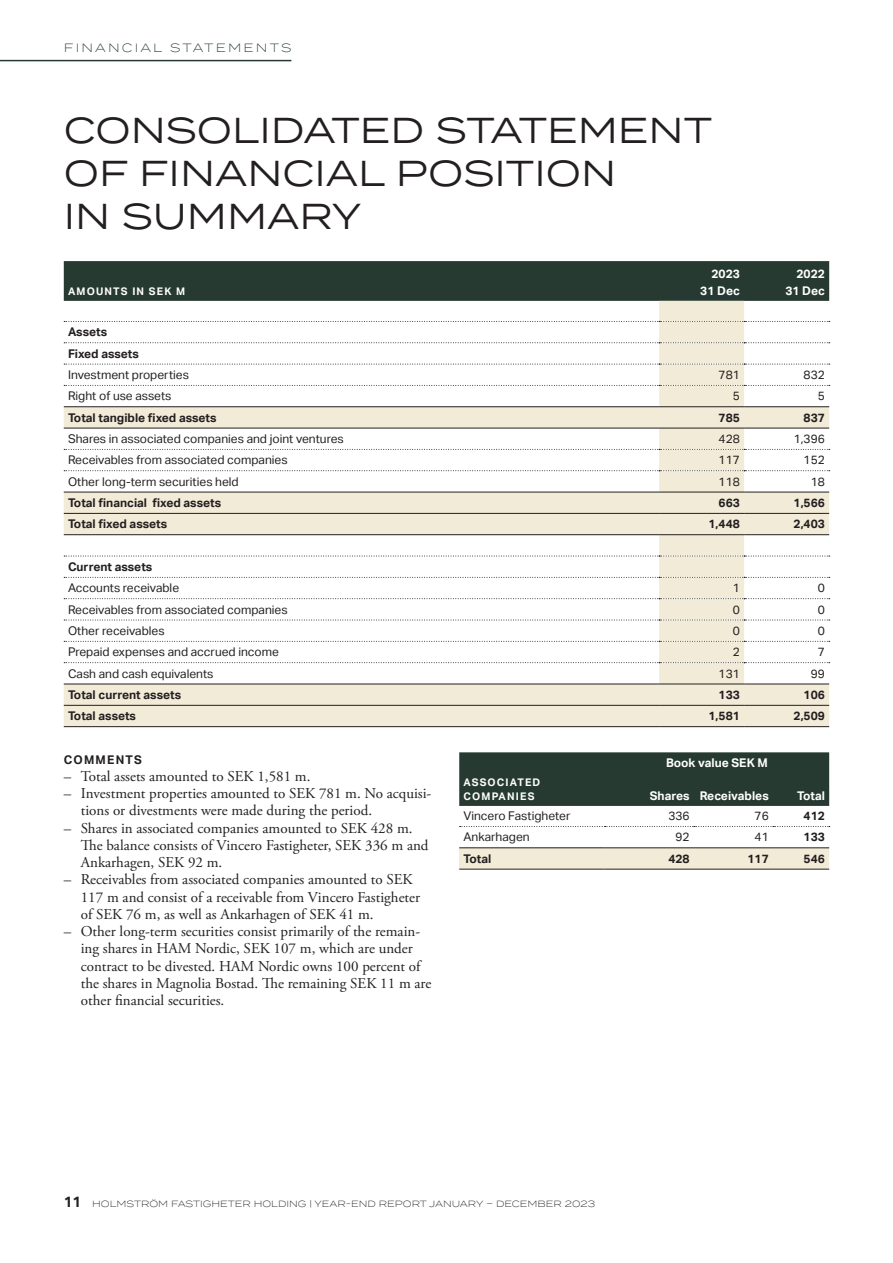
<style>
.page{position:relative;width:893px;height:1263px;background:#fff}
.page>*{position:absolute;margin:0;border:0;box-sizing:border-box;transform-origin:0 0}
.t1{font:36px/43.2px "Termina";color:#231f20}
.t2{font:15px/17.2px "Adobe Garamond Pro";color:#231f20}
.t3{font:12px "Aktiv Grotesk";color:#231f20}
.t4{font:700 12px/21.3px "Aktiv Grotesk";color:#231f20}
.t5{font:700 12px "Aktiv Grotesk";color:#fff}
.t6{font:300 12px "Termina";color:#273a32}
.t7{font:700 12px "Aktiv Grotesk";letter-spacing:.1em;color:#231f20}
.t8{font:700 10.5px/13.5px "Aktiv Grotesk";letter-spacing:.11em;color:#fff}
.t9{font:300 9px "Termina";color:#231f20}
.s1{font-family:"Aktiv Grotesk";font-weight:700;font-size:15px}
</style>
<div class="page">
<hr style="left:0;top:60px;width:291px;height:1px;background:#273a32">
<div style="left:64px;top:261px;width:765px;height:40px;background:#273a32"></div>
<svg style="left:659px;top:301px;width:170px;height:425px;fill:#f2ebd8"></svg>
<svg style="left:64px;top:407px;width:595px;height:319px"></svg>
<svg style="left:64px;top:321px;width:766px;height:1px"></svg>
<svg style="left:64px;top:342px;width:766px;height:1px"></svg>
<svg style="left:64px;top:364px;width:766px;height:1px"></svg>
<svg style="left:64px;top:385px;width:766px;height:1px"></svg>
<svg style="left:64px;top:449px;width:766px;height:1px"></svg>
<svg style="left:64px;top:470px;width:766px;height:1px"></svg>
<svg style="left:64px;top:556px;width:766px;height:1px"></svg>
<svg style="left:64px;top:577px;width:766px;height:1px"></svg>
<svg style="left:64px;top:598px;width:766px;height:1px"></svg>
<svg style="left:64px;top:620px;width:766px;height:1px"></svg>
<svg style="left:64px;top:641px;width:766px;height:1px"></svg>
<svg style="left:64px;top:662px;width:766px;height:1px"></svg>
<hr style="left:64px;top:406px;width:595px;height:1px;background:#231f20">
<hr style="left:64px;top:428px;width:595px;height:1px;background:#231f20">
<hr style="left:64px;top:492px;width:595px;height:1px;background:#231f20">
<hr style="left:64px;top:513px;width:595px;height:1px;background:#231f20">
<hr style="left:64px;top:534px;width:595px;height:1px;background:#231f20">
<hr style="left:64px;top:684px;width:595px;height:1px;background:#231f20">
<hr style="left:64px;top:705px;width:595px;height:1px;background:#231f20">
<hr style="left:659px;top:406px;width:85px;height:1px;background:#231f20">
<hr style="left:744px;top:406px;width:85px;height:1px;background:#231f20">
<hr style="left:659px;top:428px;width:85px;height:1px;background:#231f20">
<hr style="left:744px;top:428px;width:85px;height:1px;background:#231f20">
<hr style="left:659px;top:492px;width:85px;height:1px;background:#231f20">
<hr style="left:744px;top:492px;width:85px;height:1px;background:#231f20">
<hr style="left:659px;top:513px;width:85px;height:1px;background:#231f20">
<hr style="left:744px;top:513px;width:85px;height:1px;background:#231f20">
<hr style="left:659px;top:534px;width:85px;height:1px;background:#231f20">
<hr style="left:744px;top:534px;width:85px;height:1px;background:#231f20">
<hr style="left:659px;top:684px;width:85px;height:1px;background:#231f20">
<hr style="left:744px;top:684px;width:85px;height:1px;background:#231f20">
<hr style="left:659px;top:705px;width:85px;height:1px;background:#231f20">
<hr style="left:744px;top:705px;width:85px;height:1px;background:#231f20">
<hr style="left:64px;top:726px;width:595px;height:1px;background:#231f20">
<hr style="left:659px;top:726px;width:85px;height:1px;background:#231f20">
<hr style="left:744px;top:726px;width:85px;height:1px;background:#231f20">
<div style="left:459px;top:752px;width:370px;height:54px;background:#273a32"></div>
<div style="left:459px;top:848px;width:146px;height:21px;background:#f2ebd8"></div>
<svg style="left:605px;top:848px;width:224px;height:21px;background:#ebe4d2"></svg>
<svg style="left:460px;top:826px;width:370px;height:1px"></svg>
<hr style="left:459px;top:847px;width:146px;height:1px;background:#231f20">
<hr style="left:605px;top:847px;width:89px;height:1px;background:#231f20">
<hr style="left:694px;top:847px;width:79px;height:1px;background:#231f20">
<hr style="left:773px;top:847px;width:56px;height:1px;background:#231f20">
<hr style="left:459px;top:869px;width:146px;height:1px;background:#231f20">
<hr style="left:605px;top:869px;width:89px;height:1px;background:#231f20">
<hr style="left:694px;top:869px;width:79px;height:1px;background:#231f20">
<hr style="left:773px;top:869px;width:56px;height:1px;background:#231f20">
<p class="t6" style="left:64px;top:39px;width:24px">FINANCIAL</p>
<p class="t6" style="left:170px;top:39px;width:13px">STATEMENTS</p>
<h1 class="t1" style="left:64px;top:107px;width:650px">CONSOLIDATED STATEMENT<br>OF FINANCIAL POSITION<br>IN SUMMARY</h1>
<p class="t5" style="left:711px;top:267px;width:30px">2023</p>
<p class="t5" style="left:796px;top:267px;width:30px">2022</p>
<p class="t8" style="left:68px;top:284px;width:119px">AMOUNTS IN SEK M</p>
<p class="t5" style="left:700px;top:284px;width:41px">31 Dec</p>
<p class="t5" style="left:785px;top:284px;width:41px">31 Dec</p>
<p class="t4" style="left:68px;top:322px;width:72px">Assets<br>Fixed assets</p>
<p class="t3" style="left:68px;top:368px;width:122px">Investment properties</p>
<p class="t3" style="left:719px;top:368px;width:23px">781</p>
<p class="t3" style="left:804px;top:368px;width:23px">832</p>
<p class="t3" style="left:68px;top:389px;width:105px">Right of use assets</p>
<p class="t3" style="left:733px;top:389px;width:9px">5</p>
<p class="t3" style="left:818px;top:389px;width:9px">5</p>
<p class="t4" style="left:68px;top:407px;width:150px">Total tangible fixed assets</p>
<p class="t4" style="left:719px;top:407px;width:23px">785</p>
<p class="t4" style="left:804px;top:407px;width:23px">837</p>
<p class="t3" style="left:68px;top:432px;width:277px">Shares in associated companies and joint ventures</p>
<p class="t3" style="left:719px;top:432px;width:23px">428</p>
<p class="t3" style="left:794px;top:432px;width:33px">1,396</p>
<p class="t3" style="left:68px;top:453px;width:221px">Receivables from associated companies</p>
<p class="t3" style="left:719px;top:453px;width:23px">117</p>
<p class="t3" style="left:804px;top:453px;width:23px">152</p>
<p class="t3" style="left:68px;top:474px;width:172px">Other long-term securities held</p>
<p class="t3" style="left:719px;top:474px;width:23px">118</p>
<p class="t3" style="left:811px;top:474px;width:16px">18</p>
<p class="t4" style="left:68px;top:492px;width:155px">Total financial fixed assets</p>
<p class="t4" style="left:719px;top:492px;width:23px">663</p>
<p class="t4" style="left:794px;top:492px;width:33px">1,566</p>
<p class="t4" style="left:68px;top:513px;width:101px">Total fixed assets</p>
<p class="t4" style="left:708px;top:513px;width:33px">1,448</p>
<p class="t4" style="left:794px;top:513px;width:33px">2,403</p>
<p class="t4" style="left:68px;top:556px;width:86px">Current assets</p>
<p class="t3" style="left:68px;top:581px;width:113px">Accounts receivable</p>
<p class="t3" style="left:733px;top:581px;width:9px">1</p>
<p class="t3" style="left:818px;top:581px;width:9px">0</p>
<p class="t3" style="left:68px;top:602px;width:221px">Receivables from associated companies</p>
<p class="t3" style="left:733px;top:602px;width:9px">0</p>
<p class="t3" style="left:818px;top:602px;width:9px">0</p>
<p class="t3" style="left:68px;top:624px;width:98px">Other receivables</p>
<p class="t3" style="left:733px;top:624px;width:9px">0</p>
<p class="t3" style="left:818px;top:624px;width:9px">0</p>
<p class="t3" style="left:68px;top:645px;width:212px">Prepaid expenses and accrued income</p>
<p class="t3" style="left:733px;top:645px;width:9px">2</p>
<p class="t3" style="left:818px;top:645px;width:9px">7</p>
<p class="t3" style="left:68px;top:666px;width:147px">Cash and cash equivalents</p>
<p class="t3" style="left:719px;top:666px;width:23px">131</p>
<p class="t3" style="left:811px;top:666px;width:16px">99</p>
<p class="t4" style="left:68px;top:684px;width:115px">Total current assets</p>
<p class="t4" style="left:719px;top:684px;width:23px">133</p>
<p class="t4" style="left:804px;top:684px;width:23px">106</p>
<p class="t4" style="left:68px;top:705px;width:70px">Total assets</p>
<p class="t4" style="left:708px;top:705px;width:33px">1,581</p>
<p class="t4" style="left:794px;top:705px;width:33px">2,509</p>
<p class="t7" style="left:64px;top:752px;width:80px">COMMENTS</p>
<p class="t2" style="left:64px;top:768px;width:248px">– Total assets amounted to SEK 1,581 m.</p>
<p class="t2" style="left:81px;top:785px;width:352px;text-indent:-17px">– Investment properties amounted to SEK 781 m. No acquisi&shy;tions or divestments were made during the period.</p>
<p class="t2" style="left:81px;top:820px;width:349px;text-indent:-17px">– Shares in associated companies amounted to SEK 428 m.<br>The balance consists of Vincero Fastigheter, SEK 336 m and<br>Ankarhagen, SEK 92 m.</p>
<p class="t2" style="left:81px;top:871px;width:341px;text-indent:-17px">– Receivables from associated companies amounted to SEK<br>117 m and consist of a receivable from Vincero Fastigheter of SEK 76 m, as well as Ankarhagen of SEK 41 m.</p>
<p class="t2" style="left:81px;top:923px;width:352px;text-indent:-17px">– Other long-term securities consist primarily of the remain&shy;ing shares in HAM Nordic, SEK 107 m, which are under contract to be divested. HAM Nordic owns 100 percent of the shares in Magnolia Bostad. The remaining SEK 11 m are other financial securities.</p>
<p class="t5" style="left:666px;top:756px;width:103px">Book value SEK M</p>
<p class="t8" style="left:463px;top:776px;width:78px">ASSOCIATED<br>COMPANIES</p>
<p class="t5" style="left:650px;top:789px;width:120px">Shares Receivables</p>
<p class="t5" style="left:797px;top:789px;width:29px">Total</p>
<p class="t3" style="left:463px;top:809px;width:108px">Vincero Fastigheter</p>
<p class="t3" style="left:668px;top:809px;width:23px">336</p>
<p class="t3" style="left:755px;top:809px;width:16px">76</p>
<p class="t4" style="left:804px;top:805px;width:23px">412</p>
<p class="t3" style="left:463px;top:830px;width:68px">Ankarhagen</p>
<p class="t3" style="left:675px;top:830px;width:16px">92</p>
<p class="t3" style="left:755px;top:830px;width:16px">41</p>
<p class="t4" style="left:804px;top:827px;width:23px">133</p>
<p class="t4" style="left:463px;top:848px;width:29px">Total</p>
<p class="t4" style="left:668px;top:848px;width:23px">428</p>
<p class="t4" style="left:747px;top:848px;width:23px">117</p>
<p class="t4" style="left:804px;top:848px;width:23px">546</p>
<p class="t9" style="left:64px;top:1197px;width:533px"><span class="s1">11</span> HOLMSTRÖM FASTIGHETER HOLDING | YEAR-END REPORT JANUARY – DECEMBER 2023</p>
</div>
